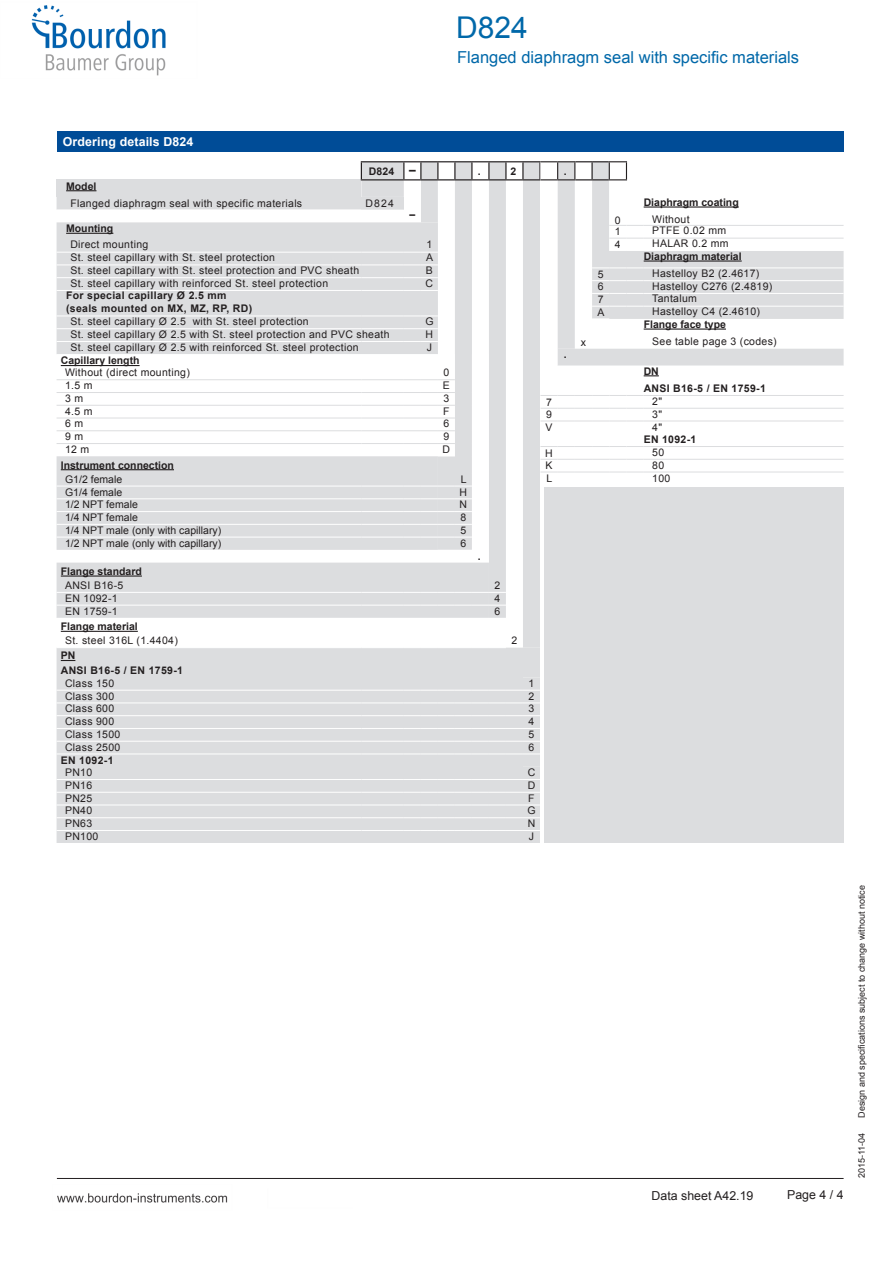
<style>
.page{position:relative;width:893px;height:1263px;background:#fff}
.page>*{position:absolute;margin:0;border:0;box-sizing:border-box;transform-origin:0 0}
.t1{font:30px "Arial";color:#0068a9}
.t2{font:16.5px "Arial";color:#0068a9}
.t3{font:12.3px "Arial";color:#231f20}
.t4{font:700 12.3px "Arial";letter-spacing:.01em;color:#fff}
.t5{font:10.5px/17px "Arial";letter-spacing:.03em;color:#231f20}
.t6{font:700 10.5px/14px "Arial";letter-spacing:.005em;color:#231f20}
.t7{font:700 10.5px/14.7px "Arial";letter-spacing:.03em;color:#231f20}
.t8{font:10.5px "Arial";color:#231f20}
.t9{font:9px "Arial";color:#231f20}
.s1{font-weight:700}
.s2{font-size:12px}
.s3{font-weight:400}
</style>
<div class="page">
<img style="left:31px;top:5px;width:813px;height:1198px">
<p class="t1" style="left:456px;top:8px;width:73px">D824</p>
<p class="t2" style="left:457px;top:46px;width:344px">Flanged diaphragm seal with specific materials</p>
<p class="t4" style="left:63px;top:133px;width:132px">Ordering details D824</p>
<p class="t5" style="left:70px;top:178px;width:233px;text-indent:-4px"><span class="s1">Model<br></span>Flanged diaphragm seal with specific materials</p>
<p class="t5" style="left:70px;top:220px;width:79px;line-height:16.2px;text-indent:-4px"><span class="s1">Mounting<br></span>Direct mounting</p>
<p class="t6" style="left:369px;top:164px;width:48px">D824 <span class="s2">–</span></p>
<p class="t6" style="left:478px;top:164px;width:4px">.</p>
<p class="t6" style="left:510px;top:164px;width:7px">2</p>
<p class="t5" style="left:366px;top:195px;width:30px">D824</p>
<p class="t6" style="left:409px;top:208px;width:7px">–</p>
<p class="t5" style="left:426px;top:236px;width:7px">1</p>
<p class="t5" style="left:70px;top:249px;width:206px">St. steel capillary with St. steel protection</p>
<p class="t5" style="left:426px;top:249px;width:9px">A</p>
<p class="t5" style="left:70px;top:262px;width:290px">St. steel capillary with St. steel protection and PVC sheath</p>
<p class="t5" style="left:426px;top:262px;width:9px">B</p>
<p class="t5" style="left:70px;top:275px;width:259px">St. steel capillary with reinforced St. steel protection</p>
<p class="t5" style="left:426px;top:275px;width:9px">C</p>
<p class="t7" style="left:66px;top:289px;width:162px">For special capillary Ø 2.5 mm</p>
<p class="t7" style="left:66px;top:301px;width:188px">(seals mounted on MX, MZ, RP, RD)</p>
<p class="t5" style="left:70px;top:313px;width:240px">St. steel capillary Ø 2.5 with St. steel protection</p>
<p class="t5" style="left:425px;top:313px;width:10px">G</p>
<p class="t5" style="left:70px;top:326px;width:321px">St. steel capillary Ø 2.5 with St. steel protection and PVC sheath</p>
<p class="t5" style="left:426px;top:326px;width:9px">H</p>
<p class="t5" style="left:70px;top:338px;width:290px">St. steel capillary Ø 2.5 with reinforced St. steel protection</p>
<p class="t5" style="left:427px;top:338px;width:7px">J</p>
<p class="t5" style="left:65px;top:355px;width:126px;line-height:11.9px;text-indent:-4px"><span class="s1">Capillary length<br></span>Without (direct mounting)</p>
<p class="t5" style="left:443px;top:364px;width:7px">0</p>
<p class="t5" style="left:65px;top:377px;width:29px">1.5 m</p>
<p class="t5" style="left:443px;top:377px;width:9px">E</p>
<p class="t5" style="left:65px;top:390px;width:20px">3 m</p>
<p class="t5" style="left:443px;top:390px;width:7px">3</p>
<p class="t5" style="left:65px;top:403px;width:29px">4.5 m</p>
<p class="t5" style="left:443px;top:403px;width:8px">F</p>
<p class="t5" style="left:65px;top:415px;width:20px">6 m</p>
<p class="t5" style="left:443px;top:415px;width:7px">6</p>
<p class="t5" style="left:65px;top:428px;width:20px">9 m</p>
<p class="t5" style="left:443px;top:428px;width:7px">9</p>
<p class="t5" style="left:65px;top:441px;width:26px">12 m</p>
<p class="t5" style="left:443px;top:441px;width:9px">D</p>
<p class="t6" style="left:65px;top:458px;width:110px;text-indent:-4px">Instrument connection<br><span class="s3">G1/2 female</span></p>
<p class="t5" style="left:461px;top:470px;width:7px">L</p>
<p class="t8" style="left:65px;top:485px;width:59px">G1/4 female</p>
<p class="t5" style="left:460px;top:483px;width:9px">H</p>
<p class="t8" style="left:65px;top:498px;width:74px">1/2 NPT female</p>
<p class="t5" style="left:460px;top:496px;width:9px">N</p>
<p class="t8" style="left:65px;top:510px;width:74px">1/4 NPT female</p>
<p class="t5" style="left:460px;top:509px;width:7px">8</p>
<p class="t8" style="left:65px;top:523px;width:158px">1/4 NPT male (only with capillary)</p>
<p class="t5" style="left:460px;top:522px;width:7px">5</p>
<p class="t8" style="left:65px;top:536px;width:158px">1/2 NPT male (only with capillary)</p>
<p class="t5" style="left:460px;top:535px;width:7px">6</p>
<p class="t6" style="left:65px;top:565px;width:78px;text-indent:-4px">Flange standard<br><span class="s3">ANSI B16-5</span></p>
<p class="t6" style="left:478px;top:550px;width:4px">.</p>
<p class="t5" style="left:494px;top:577px;width:7px">2</p>
<p class="t5" style="left:65px;top:590px;width:54px">EN 1092-1</p>
<p class="t5" style="left:494px;top:590px;width:7px">4</p>
<p class="t5" style="left:65px;top:603px;width:54px">EN 1759-1</p>
<p class="t5" style="left:494px;top:603px;width:7px">6</p>
<p class="t5" style="left:65px;top:620px;width:114px;line-height:14px;text-indent:-4px"><span class="s1">Flange material<br></span>St. steel 316L (1.4404)</p>
<p class="t5" style="left:511px;top:632px;width:7px">2</p>
<p class="t7" style="left:61px;top:649px;width:124px">PN<br>ANSI B16-5 / EN 1759-1</p>
<p class="t5" style="left:65px;top:675px;width:51px">Class 150</p>
<p class="t5" style="left:529px;top:675px;width:7px">1</p>
<p class="t5" style="left:65px;top:687px;width:51px">Class 300</p>
<p class="t5" style="left:529px;top:687px;width:7px">2</p>
<p class="t5" style="left:65px;top:700px;width:51px">Class 600</p>
<p class="t5" style="left:529px;top:700px;width:7px">3</p>
<p class="t5" style="left:65px;top:713px;width:51px">Class 900</p>
<p class="t5" style="left:529px;top:713px;width:7px">4</p>
<p class="t5" style="left:65px;top:726px;width:57px">Class 1500</p>
<p class="t5" style="left:529px;top:726px;width:7px">5</p>
<p class="t5" style="left:65px;top:739px;width:57px">Class 2500</p>
<p class="t5" style="left:529px;top:739px;width:7px">6</p>
<p class="t6" style="left:65px;top:754px;width:50px;line-height:12.5px;text-indent:-4px">EN 1092-1<br><span class="s3">PN10</span></p>
<p class="t5" style="left:528px;top:764px;width:9px">C</p>
<p class="t5" style="left:65px;top:777px;width:29px">PN16</p>
<p class="t5" style="left:528px;top:777px;width:9px">D</p>
<p class="t5" style="left:65px;top:790px;width:29px">PN25</p>
<p class="t5" style="left:528px;top:790px;width:8px">F</p>
<p class="t5" style="left:65px;top:802px;width:29px">PN40</p>
<p class="t5" style="left:527px;top:802px;width:10px">G</p>
<p class="t5" style="left:65px;top:815px;width:29px">PN63</p>
<p class="t5" style="left:528px;top:815px;width:9px">N</p>
<p class="t5" style="left:65px;top:828px;width:35px">PN100</p>
<p class="t5" style="left:529px;top:828px;width:7px">J</p>
<p class="t6" style="left:564px;top:164px;width:4px">.</p>
<p class="t6" style="left:564px;top:348px;width:4px">.</p>
<p class="t6" style="left:644px;top:196px;width:97px">Diaphragm coating</p>
<p class="t5" style="left:615px;top:212px;width:7px">0</p>
<p class="t5" style="left:652px;top:211px;width:39px">Without</p>
<p class="t5" style="left:615px;top:223px;width:7px">1</p>
<p class="t5" style="left:652px;top:222px;width:76px">PTFE 0.02 mm</p>
<p class="t5" style="left:615px;top:236px;width:7px">4</p>
<p class="t6" style="left:644px;top:237px;width:100px;line-height:12.8px;text-align:center"><span class="s3">HALAR 0.2 mm<br></span>Diaphragm material</p>
<p class="t5" style="left:598px;top:266px;width:7px">5</p>
<p class="t5" style="left:652px;top:265px;width:109px">Hastelloy B2 (2.4617)</p>
<p class="t5" style="left:598px;top:278px;width:7px">6</p>
<p class="t5" style="left:652px;top:278px;width:122px">Hastelloy C276 (2.4819)</p>
<p class="t5" style="left:598px;top:291px;width:7px">7</p>
<p class="t5" style="left:652px;top:290px;width:46px">Tantalum</p>
<p class="t5" style="left:597px;top:304px;width:9px">A</p>
<p class="t5" style="left:644px;top:305px;width:118px;line-height:12.8px;text-indent:9px">Hastelloy C4 (2.4610)<br><span class="s1">Flange face type</span></p>
<p class="t5" style="left:581px;top:334px;width:7px">x</p>
<p class="t5" style="left:652px;top:333px;width:126px">See table page 3 (codes)</p>
<p class="t7" style="left:644px;top:363px;width:124px;line-height:17px">DN<br>ANSI B16-5 / EN 1759-1</p>
<p class="t5" style="left:546px;top:394px;width:7px">7</p>
<p class="t5" style="left:652px;top:393px;width:11px">2"</p>
<p class="t5" style="left:546px;top:406px;width:7px">9</p>
<p class="t5" style="left:652px;top:406px;width:11px">3"</p>
<p class="t5" style="left:546px;top:419px;width:9px">V</p>
<p class="t6" style="left:644px;top:421px;width:54px;line-height:12.5px;text-indent:9px"><span class="s3">4"<br></span>EN 1092-1</p>
<p class="t5" style="left:545px;top:445px;width:9px">H</p>
<p class="t5" style="left:652px;top:444px;width:13px">50</p>
<p class="t5" style="left:546px;top:457px;width:9px">K</p>
<p class="t5" style="left:652px;top:457px;width:13px">80</p>
<p class="t5" style="left:546px;top:470px;width:7px">L</p>
<p class="t5" style="left:652px;top:469px;width:20px">100</p>
<p class="t3" style="left:652px;top:1187px;width:103px">Data sheet A42.19</p>
<p class="t3" style="left:787px;top:1187px;width:58px">Page 4 / 4</p>
<p class="t9" style="left:856px;top:1118px;width:234px;rotate:-90deg">Design and specifications subject to change without notice</p>
<p class="t9" style="left:856px;top:1178px;width:47px;rotate:-90deg">2015-11-04</p>
</div>
